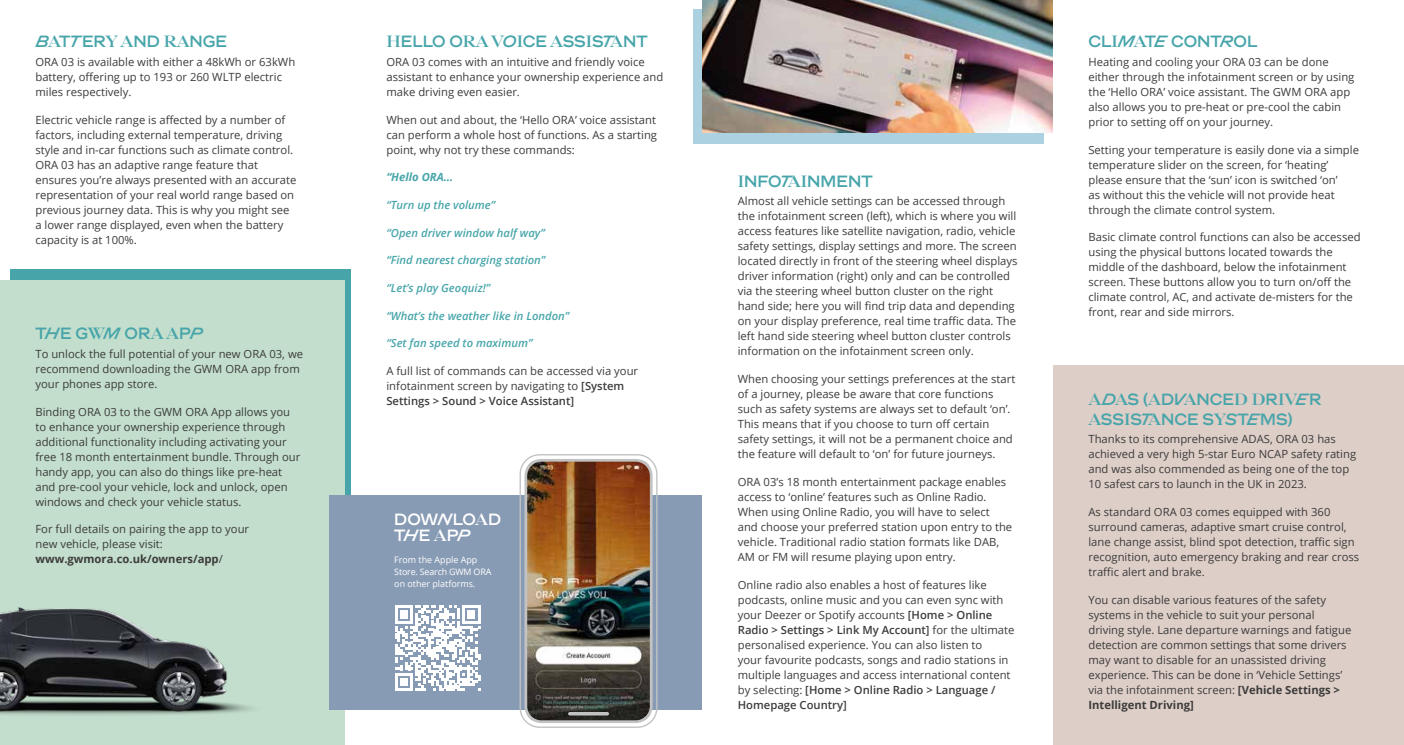
<style>
.page{position:relative;width:1404px;height:745px;background:#fff}
.page>*{position:absolute;margin:0;border:0;box-sizing:border-box;transform-origin:0 0}
.t1{font:16.25px/19.2px "OR Afunky Headline";color:#47a5aa}
.t2{font:16.25px "OR Afunky Headline";letter-spacing:-.02em;color:#47a5aa}
.t3{font:16.25px/16.8px "OR Afunky Headline";color:#fff}
.t4{font:11.25px/15px "Open Sans";color:#3c3c3b}
.t5{font:italic 600 11.25px "Open Sans";color:#47a5aa}
.t6{font:italic 700 11.25px "Open Sans";color:#47a5aa}
.t7{font:8.88px/11.9px "Open Sans";color:#fff}
.s1{font-weight:700}
.s2{font-weight:600}
</style>
<div class="page">
<div style="left:10px;top:269px;width:341px;height:435px;background:#47a5aa"></div>
<div style="left:693px;top:9px;width:350px;height:135px;background:#acd1e0"></div>
<div style="left:0;top:280px;width:344px;height:464px;background:#c3decc"></div>
<div style="left:1052px;top:365px;width:351px;height:379px;background:#decec8"></div>
<div style="left:330px;top:495px;width:372px;height:214px;background:#889bb4"></div>
<svg style="left:395px;top:605px;width:85px;height:85px"></svg>
<img style="left:702px;top:0;width:350px;height:132px">
<img style="left:526px;top:460px;width:124px;height:261px">
<div style="left:519px;top:454px;width:138px;height:273px;border:1px solid #c2c2c2;border-radius:19px"></div>
<svg style="left:568px;top:711px;width:41px;height:4px"></svg>
<div style="left:524px;top:458px;width:128px;height:264px;border:3px solid #c2c2c2;border-radius:16px"></div>
<img style="left:0;top:607px;width:252px;height:108px">
<h1 class="t1" style="left:35px;top:32px;width:193px">BATTERY AND RANGE</h1>
<p class="t4" style="left:35px;top:54px;width:261px">ORA 03 is available with either a 48kWh or 63kWh battery, offering up to 193 or 260 WLTP electric miles respectively.</p>
<p class="t4" style="left:35px;top:112px;width:262px">Electric vehicle range is affected by a number of factors, including external temperature, driving style and in-car functions such as climate control.<br>ORA 03 has an adaptive range feature that ensures you’re always presented with an accurate representation of your real world range based on previous journey data. This is why you might see a lower range displayed, even when the battery capacity is at 100%.</p>
<h1 class="t1" style="left:35px;top:323px;width:169px">THE GWM ORA APP</h1>
<p class="t4" style="left:35px;top:346px;width:269px">To unlock the full potential of your new ORA 03, we recommend downloading the GWM ORA app from your phones app store.</p>
<p class="t4" style="left:35px;top:403px;width:266px">Binding ORA 03 to the GWM ORA App allows you to enhance your ownership experience through additional functionality including activating your free 18 month entertainment bundle. Through our handy app, you can also do things like pre-heat and pre-cool your vehicle, lock and unlock, open windows and check your vehicle status.</p>
<p class="t4" style="left:35px;top:521px;width:215px">For full details on pairing the app to your new vehicle, please visit: <span class="s1">www.gwmora.co.uk/owners/app</span>/</p>
<h1 class="t2" style="left:386px;top:31px;width:263px">HELLO ORA VOICE ASSISTANT</h1>
<p class="t4" style="left:386px;top:54px;width:278px">ORA 03 comes with an intuitive and friendly voice assistant to enhance your ownership experience and make driving even easier.</p>
<p class="t4" style="left:386px;top:112px;width:272px;text-align:justify">When out and about, the ‘Hello ORA’ voice assistant can perform a whole host of functions. As a starting point, why not try these commands:</p>
<p class="t6" style="left:386px;top:169px;width:68px">“Hello ORA…</p>
<p class="t5" style="left:386px;top:197px;width:110px">“Turn up the volume”</p>
<p class="t5" style="left:386px;top:225px;width:160px">“Open driver window half way”</p>
<p class="t5" style="left:386px;top:252px;width:160px">“Find nearest charging station”</p>
<p class="t5" style="left:386px;top:280px;width:105px">“Let’s play Geoquiz!”</p>
<p class="t5" style="left:386px;top:307px;width:184px">“What’s the weather like in London”</p>
<p class="t5" style="left:386px;top:335px;width:147px">“Set fan speed to maximum”</p>
<p class="t4" style="left:386px;top:363px;width:253px">A full list of commands can be accessed via your infotainment screen by navigating to <span class="s2">[System<br>Settings &gt; Sound &gt; Voice Assistant]</span></p>
<h1 class="t3" style="left:394px;top:510px;width:108px">DOWNLOAD<br>THE APP</h1>
<p class="t7" style="left:394px;top:553px;width:98px">From the Apple App<br>Store. Search GWM ORA on other platforms.</p>
<h1 class="t1" style="left:737px;top:171px;width:136px">INFOTAINMENT</h1>
<p class="t4" style="left:737px;top:193px;width:281px">Almost all vehicle settings can be accessed through the infotainment screen (left), which is where you will access features like satellite navigation, radio, vehicle safety settings, display settings and more. The screen located directly in front of the steering wheel displays driver information (right) only and can be controlled via the steering wheel button cluster on the right hand side; here you will find trip data and depending on your display preference, real time traffic data. The left hand side steering wheel button cluster controls information on the infotainment screen only.</p>
<p class="t4" style="left:737px;top:371px;width:279px">When choosing your settings preferences at the start of a journey, please be aware that core functions such as safety systems are always set to default ‘on’.<br>This means that if you choose to turn off certain safety settings, it will not be a permanent choice and the feature will default to ‘on’ for future journeys.</p>
<p class="t4" style="left:737px;top:473px;width:276px">ORA 03’s 18 month entertainment package enables access to ‘online’ features such as Online Radio.<br>When using Online Radio, you will have to select and choose your preferred station upon entry to the vehicle. Traditional radio station formats like DAB, AM or FM will resume playing upon entry.</p>
<p class="t4" style="left:737px;top:576px;width:278px">Online radio also enables a host of features like podcasts, online music and you can even sync with your Deezer or Spotify accounts <span class="s2">[Home &gt; Online Radio &gt; Settings &gt; Link My Account]</span> for the ultimate personalised experience. You can also listen to<br>your favourite podcasts, songs and radio stations in multiple languages and access international content by selecting: <span class="s2">[Home &gt; Online Radio &gt; Language / Homepage Country]</span></p>
<h1 class="t1" style="left:1088px;top:32px;width:170px">CLIMATE CONTROL</h1>
<p class="t4" style="left:1088px;top:54px;width:267px">Heating and cooling your ORA 03 can be done either through the infotainment screen or by using the ‘Hello ORA’ voice assistant. The GWM ORA app also allows you to pre-heat or pre-cool the cabin prior to setting off on your journey.</p>
<p class="t4" style="left:1088px;top:142px;width:272px">Setting your temperature is easily done via a simple temperature slider on the screen, for ‘heating’ please ensure that the ‘sun’ icon is switched ‘on’<br>as without this the vehicle will not provide heat through the climate control system.</p>
<p class="t4" style="left:1088px;top:229px;width:273px">Basic climate control functions can also be accessed using the physical buttons located towards the middle of the dashboard, below the infotainment screen. These buttons allow you to turn on/off the climate control, AC, and activate de-misters for the front, rear and side mirrors.</p>
<h1 class="t1" style="left:1088px;top:389px;width:234px">ADAS (ADVANCED DRIVER<br>ASSISTANCE SYSTEMS)</h1>
<p class="t4" style="left:1088px;top:431px;width:269px">Thanks to its comprehensive ADAS, ORA 03 has achieved a very high 5-star Euro NCAP safety rating and was also commended as being one of the top 10 safest cars to launch in the UK in 2023.</p>
<p class="t4" style="left:1088px;top:503px;width:272px">As standard ORA 03 comes equipped with 360 surround cameras, adaptive smart cruise control, lane change assist, blind spot detection, traffic sign recognition, auto emergency braking and rear cross traffic alert and brake.</p>
<p class="t4" style="left:1088px;top:591px;width:264px">You can disable various features of the safety systems in the vehicle to suit your personal driving style. Lane departure warnings and fatigue detection are common settings that some drivers may want to disable for an unassisted driving experience. This can be done in ‘Vehicle Settings’ via the infotainment screen: <span class="s1">[Vehicle Settings &gt; Intelligent Driving]</span></p>
</div>
